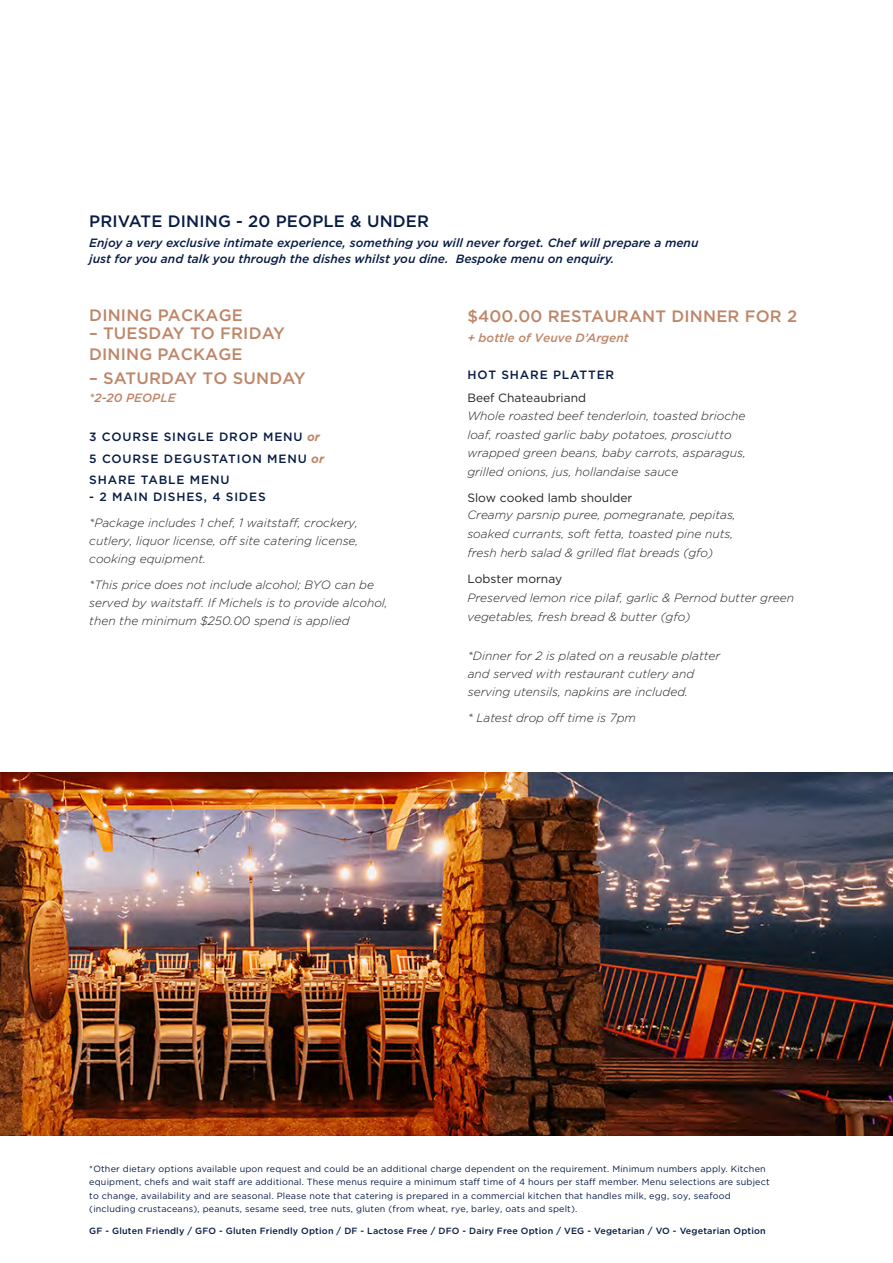
<style>
.page{position:relative;width:893px;height:1263px;background:#fff}
.page>*{position:absolute;margin:0;border:0;box-sizing:border-box;transform-origin:0 0}
.Menu_Heading__column{font:500 16.5px/21px "Gotham";letter-spacing:.01em;color:#be8668}
.Disclaimer{font:500 16.5px "Gotham";letter-spacing:.01em;color:#071b44}
.Menu_description{font:500 16.5px "Gotham";letter-spacing:.01em;color:#be8668}
.Menu_description-2{font:italic 300 12px/18px "Gotham";color:#231f20}
.Disclaimer-2{font:italic 500 12px/16.5px "Gotham";color:#071b44}
.Categories_item__col{font:500 12px "Gotham";letter-spacing:.07em;color:#071b44}
.Menu_description-3{font:12px/22.2px "Gotham";color:#231f20}
.Menu_description-4{font:italic 500 12px "Gotham";color:#be8668}
.Disclaimer-3{font:italic 500 12px "Gotham";color:#be8668}
.t1{font:9px/12.8px "Gotham";letter-spacing:.02em;color:#071b44}
.t2{font:500 9px "Gotham";letter-spacing:.02em;color:#071b44}
.s1{font-style:inherit}
.s2{font-weight:700;font-style:italic;color:#be8668}
.s3{font-weight:500;color:#071b44}
.s4{font-weight:400;font-style:normal}
.s5{font-weight:300}
</style>
<div class="page">
<img style="left:0;top:772px;width:893px;height:363px">
<p class="Disclaimer" style="left:89px;top:210px;width:341px">PRIVATE DINING - <span class="s1">2</span>0 PEOPLE &amp; UNDER</p>
<p class="Disclaimer-2" style="left:89px;top:234px;width:611px">Enjoy a very exclusive intimate experience, something you will never forget. Chef will prepare a menu just for you and talk you through the dishes whilst you dine. Bespoke menu on enquiry.</p>
<p class="Menu_Heading__column" style="left:89px;top:304px;width:155px">DINING PACKAGE</p>
<p class="Menu_Heading__column" style="left:89px;top:323px;width:197px">– TUESDAY TO FRIDAY<br>DINING PACKAGE</p>
<p class="Menu_Heading__column" style="left:89px;top:367px;width:218px">– SATURDAY TO SUNDAY</p>
<p class="Disclaimer-3" style="left:89px;top:390px;width:88px">*2-20 PEOPLE</p>
<p class="Categories_item__col" style="left:89px;top:429px;width:232px">3 COURSE SINGLE DROP MENU <span class="s2">or</span></p>
<p class="Categories_item__col" style="left:89px;top:451px;width:236px">5 COURSE DEGUSTATION MENU <span class="s2">or</span></p>
<p class="Categories_item__col" style="left:89px;top:472px;width:142px">SHARE TABLE MENU</p>
<p class="Categories_item__col" style="left:89px;top:488px;width:178px">- 2 MAIN DISHES, 4 SIDES</p>
<p class="Menu_description-2" style="left:89px;top:514px;width:271px;text-align:justify">*Package includes 1 chef, 1 waitstaff, crockery, cutlery, liquor license, off site catering license, cooking equipment.</p>
<p class="Menu_description-2" style="left:89px;top:576px;width:300px">*This price does not include alcohol; BYO can be served by waitstaff. If Michels is to provide alcohol, then the minimum $250.00 spend is applied</p>
<p class="Menu_description" style="left:467px;top:305px;width:331px">$<span class="s1">400.00</span> RESTAURANT DINNER FOR 2</p>
<p class="Menu_description-4" style="left:467px;top:329px;width:163px">+ bottle of Veuve D’Argent</p>
<p class="Menu_description-3" style="left:467px;top:364px;width:148px"><span class="s3">HOT SHARE PLATTER<br></span>Beef Chateaubriand</p>
<p class="Menu_description-2" style="left:467px;top:406px;width:280px;line-height:18.5px">Whole roasted beef tenderloin, toasted brioche loaf, roasted garlic baby potatoes, prosciutto wrapped green beans, baby carrots, asparagus, grilled onions, jus, hollandaise sauce</p>
<p class="Menu_description-2" style="left:467px;top:489px;width:270px;line-height:17px"><span class="s4">Slow cooked lamb shoulder<br></span>Creamy parsnip puree, pomegranate, pepitas,</p>
<p class="Menu_description-2" style="left:467px;top:524px;width:267px;line-height:18.6px">soaked currants, soft fetta, toasted pine nuts, fresh herb salad &amp; grilled flat breads (gfo)</p>
<p class="Menu_description-2" style="left:467px;top:569px;width:328px;line-height:19px"><span class="s4">Lobster mornay<br></span>Preserved lemon rice pilaf, garlic &amp; Pernod butter green vegetables, fresh bread &amp; butter (gfo)</p>
<p class="Menu_description-2" style="left:468px;top:646px;width:254px">*Dinner for 2 is plated on a reusable platter and served with restaurant cutlery and serving utensils, napkins are included.</p>
<p class="Menu_description-2" style="left:468px;top:708px;width:170px">* Latest drop off time is 7pm</p>
<p class="t1" style="left:89px;top:1162px;width:682px">*Other dietary options available upon request and could be an additional charge dependent on the requirement. Minimum numbers apply. Kitchen equipment, chefs and wait staff are additional. These menus require a minimum staff time of 4 hours per staff member. Menu selections are subject</p>
<p class="t1" style="left:89px;top:1189px;width:643px">to change, availability and are seasonal. Please note that catering is prepared in a commercial kitchen that handles milk, egg, soy, seafood (including crustaceans), peanuts, sesame seed, tree nuts, gluten (from wheat, rye, barley, oats and spelt). <span class="s5">*</span></p>
<p class="t2" style="left:89px;top:1225px;width:678px">GF - Gluten Friendly / GFO - Gluten Friendly Option / DF - Lactose Free / DFO - Dairy Free Option / VEG - Vegetarian / VO - Vegetarian Option</p>
</div>
